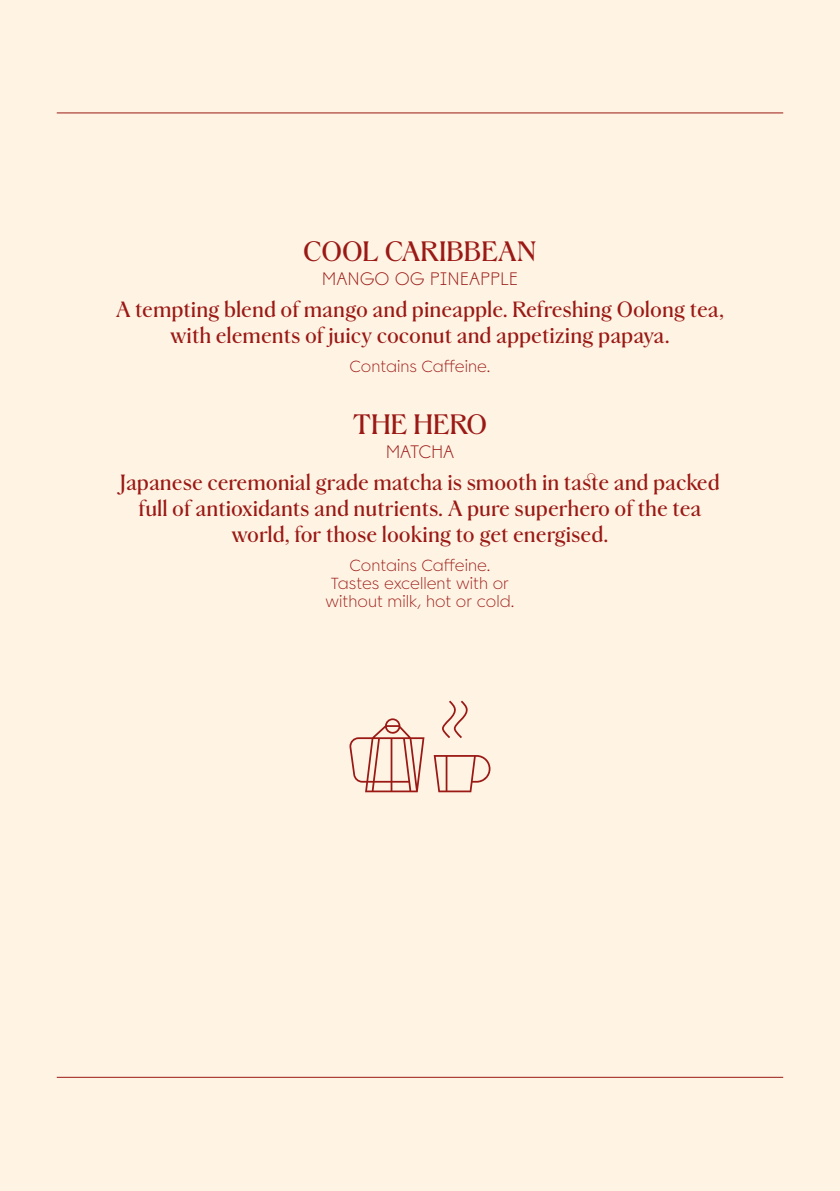
<style>
.page{position:relative;width:840px;height:1191px;background:#fff}
.page>*{position:absolute;margin:0;border:0;box-sizing:border-box;transform-origin:0 0}
.t1{font:28px "Sommerro Serif Display Text";color:#9a1915}
.t2{font:22px/26px "Sommerro Serif Display Text";color:#9a1915;text-align:center}
.t3{font:300 18px "Sommerro Sans";color:#9a1915}
.t4{font:300 16px/18px "Sommerro Sans";color:#9a1915;text-align:center}
</style>
<div class="page">
<div style="left:0;top:0;width:839px;height:1191px;background:#fff3e3"></div>
<hr style="left:57px;top:1077px;width:725px;height:1px;background:#9a1915">
<hr style="left:57px;top:113px;width:725px;height:1px;background:#9a1915">
<svg style="left:349px;top:718px;width:75px;height:74px"></svg>
<svg style="left:433px;top:755px;width:57px;height:37px"></svg>
<svg style="left:442px;top:700px;width:26px;height:38px"></svg>
<p class="t1" style="left:303px;top:228px;width:235px">COOL CARIBBEAN</p>
<p class="t3" style="left:322px;top:262px;width:197px">MANGO OG PINEAPPLE</p>
<p class="t2" style="left:116px;top:293px;width:609px">A tempting blend of mango and pineapple. Refreshing Oolong tea, with elements of juicy coconut and appetizing papaya.</p>
<p class="t4" style="left:349px;top:355px;width:142px">Contains Caffeine.</p>
<p class="t1" style="left:352px;top:401px;width:136px">THE HERO</p>
<p class="t3" style="left:385px;top:435px;width:70px">MATCHA</p>
<p class="t2" style="left:120px;top:466px;width:600px">Japanese ceremonial grade matcha is smooth in taste and packed full of antioxidants and nutrients. A pure superhero of the tea world, for those looking to get energised.</p>
<p class="t4" style="left:325px;top:554px;width:190px">Contains Caffeine.<br>Tastes excellent with or without milk, hot or cold.</p>
</div>
